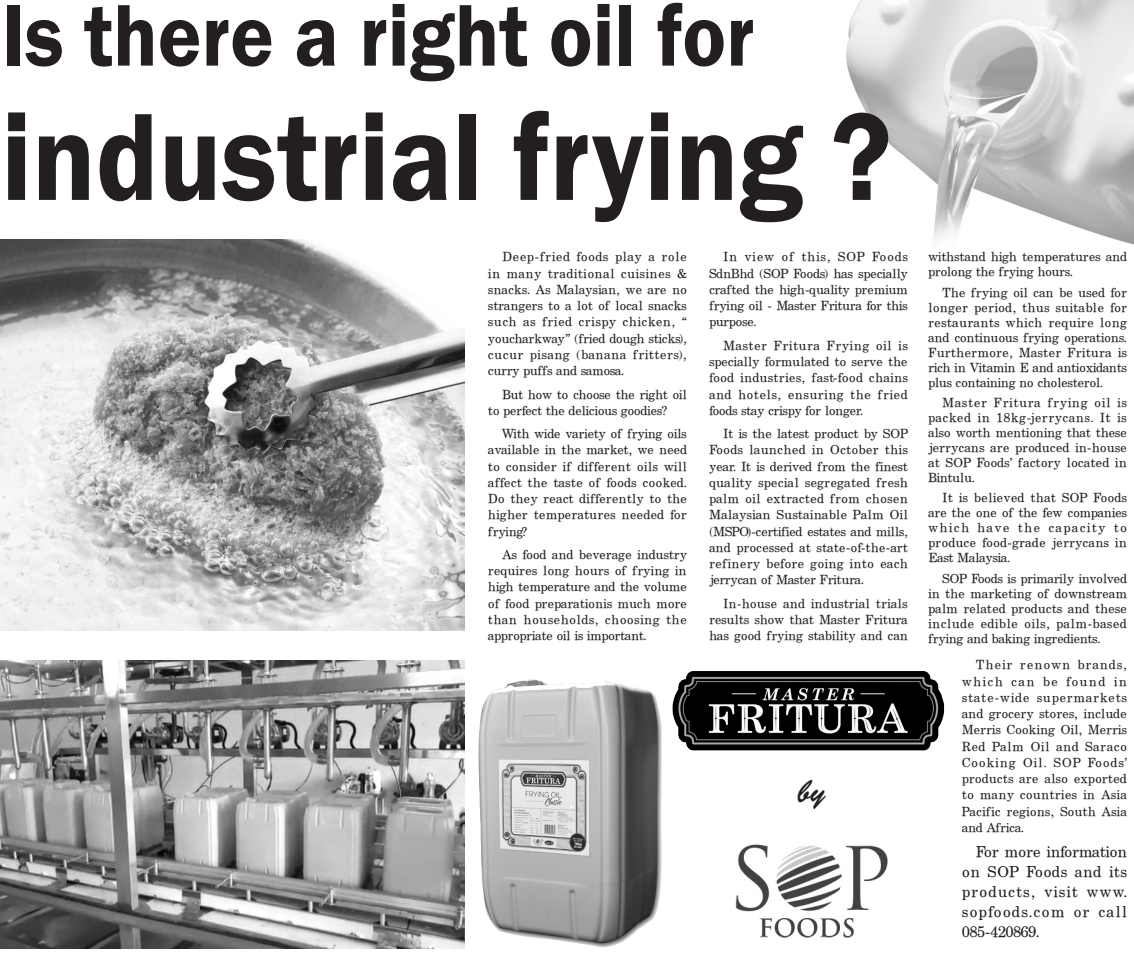
<style>
.page{position:relative;width:1134px;height:957px;background:#fff}
.page>*{position:absolute;margin:0;border:0;box-sizing:border-box;transform-origin:0 0}
.t1{font:600 128.5px "Franklin Gothic";color:#231f20;scale:.9 1}
.t2{font:600 90.62px "Franklin Gothic";color:#231f20;scale:.9 1}
.t3{font:32.5px "Brush Script Std";color:#231f20}
.t4{font:15px/20px "Century Schoolbook Reprise S Si";letter-spacing:.095em;color:#231f20;text-align:justify}
.t5{font:12.5px/16.2px "Century Schoolbook Reprise S Si";letter-spacing:.015em;color:#231f20;text-align:justify}
</style>
<div class="page">
<img style="left:846px;top:0;width:288px;height:245px">
<img style="left:1px;top:660px;width:463px;height:288px">
<img style="left:0;top:239px;width:464px;height:391px">
<img style="left:735px;top:844px;width:153px;height:94px">
<img style="left:672px;top:671px;width:272px;height:79px">
<img style="left:479px;top:679px;width:183px;height:268px">
<p class="t2" style="left:1px;top:-20px;width:839px">Is there a right oil for</p>
<p class="t1" style="left:1px;top:78px;width:991px">industrial frying ?</p>
<p class="t5" style="left:709px;top:248px;width:200px;text-indent:14px">In view of this, SOP Foods SdnBhd (SOP Foods) has specially crafted the high-quality premium frying oil - Master Fritura for this purpose.</p>
<p class="t5" style="left:709px;top:337px;width:200px;text-indent:14px">Master Fritura Frying oil is specially formulated to serve the food industries, fast-food chains and hotels, ensuring the fried foods stay crispy for longer.</p>
<p class="t5" style="left:709px;top:425px;width:200px;text-indent:14px">It is the latest product by SOP Foods launched in October this year. It is derived from the finest quality special segregated fresh palm oil extracted from chosen Malaysian Sustainable Palm Oil (MSPO)-certified estates and mills, and processed at state-of-the-art refinery before going into each jerrycan of Master Fritura.</p>
<p class="t5" style="left:709px;top:595px;width:200px;text-indent:14px">In-house and industrial trials results show that Master Fritura has good frying stability and can</p>
<p class="t5" style="left:488px;top:248px;width:200px;text-indent:14px">Deep-fried foods play a role in many traditional cuisines &amp; snacks. As Malaysian, we are no strangers to a lot of local snacks such as fried crispy chicken, “ youcharkway” (fried dough sticks), cucur pisang (banana fritters), curry puffs and samosa.</p>
<p class="t5" style="left:488px;top:386px;width:200px;text-indent:14px">But how to choose the right oil to perfect the delicious goodies?</p>
<p class="t5" style="left:488px;top:425px;width:200px;text-indent:14px">With wide variety of frying oils available in the market, we need to consider if different oils will affect the taste of foods cooked.<br>Do they react differently to the higher temperatures needed for frying?</p>
<p class="t5" style="left:488px;top:546px;width:200px;text-indent:14px">As food and beverage industry requires long hours of frying in high temperature and the volume of food preparationis much more than households, choosing the appropriate oil is important.</p>
<p class="t3" style="left:798px;top:773px;width:29px">by</p>
<p class="t5" style="left:928px;top:249px;width:200px;line-height:15px">withstand high temperatures and prolong the frying hours.</p>
<p class="t5" style="left:928px;top:284px;width:200px;line-height:15px;text-indent:14px">The frying oil can be used for longer period, thus suitable for restaurants which require long and continuous frying operations.<br>Furthermore, Master Fritura is rich in Vitamin E and antioxidants plus containing no cholesterol.</p>
<p class="t5" style="left:928px;top:395px;width:200px;line-height:15px;text-indent:14px">Master Fritura frying oil is packed in 18kg-jerrycans. It is also worth mentioning that these jerrycans are produced in-house at SOP Foods’ factory located in Bintulu.</p>
<p class="t5" style="left:928px;top:490px;width:200px;line-height:15px;text-indent:14px">It is believed that SOP Foods are the one of the few companies which have the capacity to produce food-grade jerrycans in East Malaysia.</p>
<p class="t5" style="left:928px;top:570px;width:200px;line-height:15px;text-indent:14px">SOP Foods is primarily involved in the marketing of downstream palm related products and these include edible oils, palm-based frying and baking ingredients.</p>
<p class="t5" style="left:962px;top:656px;width:166px;text-indent:14px">Their renown brands, which can be found in state-wide supermarkets and grocery stores, include Merris Cooking Oil, Merris Red Palm Oil and Saraco Cooking Oil. SOP Foods’ products are also exported to many countries in Asia Pacific regions, South Asia and Africa.</p>
<p class="t4" style="left:962px;top:841px;width:166px;text-indent:14px">For more information on SOP Foods and its products, visit www. sopfoods.com or call 085-420869.</p>
</div>
